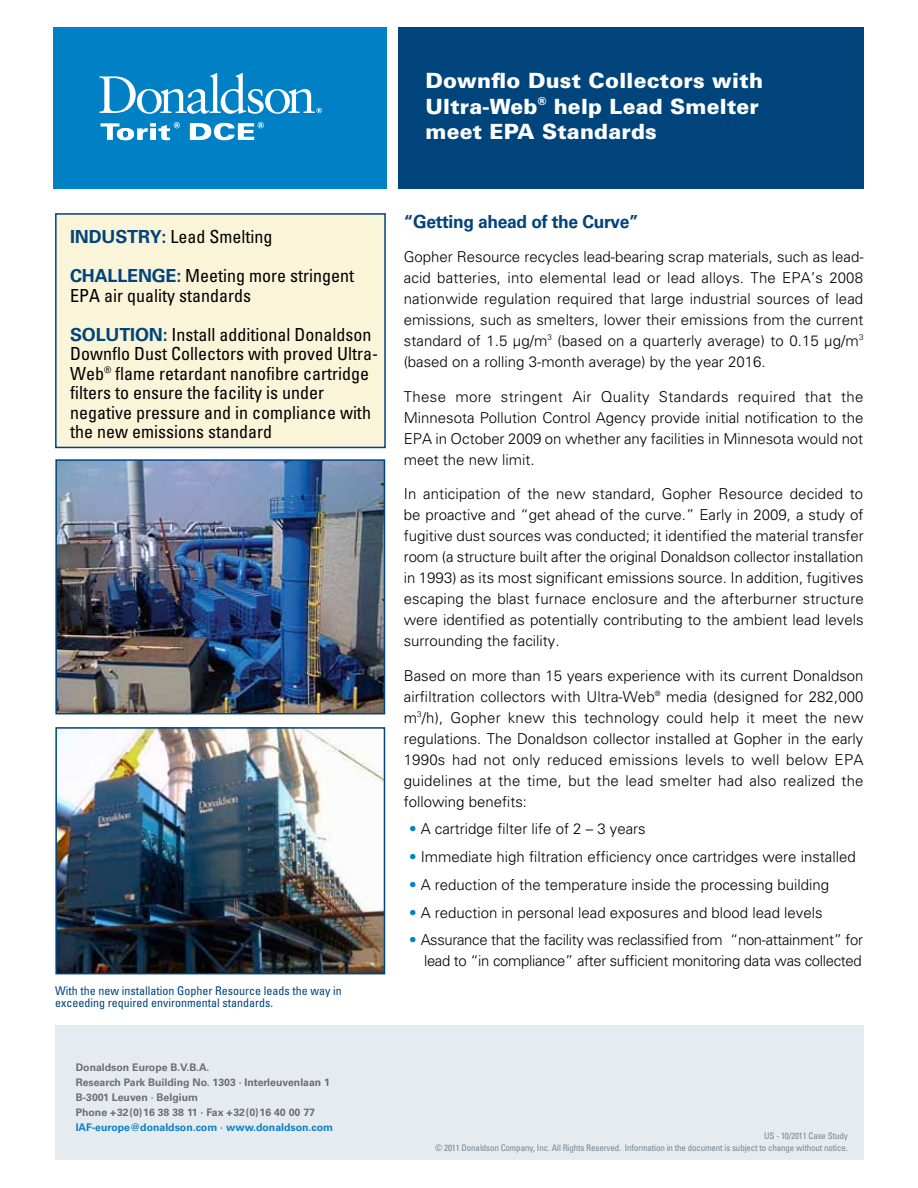
<style>
.page{position:relative;width:918px;height:1188px;background:#fff}
.page>*{position:absolute;margin:0;border:0;box-sizing:border-box;transform-origin:0 0}
.t1{font:900 21px/25.5px "Univers LT Pro 75";letter-spacing:.01em;color:#fff}
.t2{font:condensed 18px/19.5px "Univers LT Pro";color:#000}
.t3{font:700 18px "Univers LT Pro 65";letter-spacing:-.02em;color:#00447c}
.t4{font:300 15px/21px "Univers LT Pro 45";color:#000;text-align:justify}
.t5{font:300 15px/21px "Univers LT Pro 45";letter-spacing:-.02em;color:#000;text-align:right}
.t6{font:condensed 12px/12px "Univers LT Pro";color:#00447c}
.t7{font:700 10.5px/15px "Univers LT Pro 65";color:#6d6e71}
.t8{font:condensed 9px/12px "Univers LT Pro";letter-spacing:-.015em;color:#768894;text-align:right}
.s1{font-family:"Univers LT Pro 65";font-weight:700;font-stretch:normal;color:#00447c}
.s2{color:#0a81c5}
.s3{color:#0081c6}
</style>
<div class="page">
<div style="left:398px;top:27px;width:466px;height:162px;background:#00447c"></div>
<div style="left:54px;top:27px;width:333px;height:162px;background:#0081c6"></div>
<svg style="left:190px;top:122px;width:74px;height:18px"></svg>
<svg style="left:101px;top:122px;width:79px;height:18px"></svg>
<svg style="left:100px;top:73px;width:222px;height:41px"></svg>
<div style="left:56px;top:214px;width:329px;height:233px;background:#faf4d9"></div>
<div style="left:55px;top:213px;width:331px;height:235px;border:2px solid #00447c"></div>
<div style="left:56px;top:1025px;width:808px;height:135px;background:#e6ebef"></div>
<img style="left:58px;top:462px;width:324px;height:249px">
<div style="left:55px;top:459px;width:330px;height:255px;border:2px solid #00447c"></div>
<img style="left:58px;top:730px;width:324px;height:241px">
<div style="left:55px;top:727px;width:330px;height:247px;border:2px solid #00447c"></div>
<h1 class="t1" style="left:426px;top:68px;width:339px">Downflo Dust Collectors with<br>Ultra-Web<sup>®</sup> help Lead Smelter meet EPA Standards</h1>
<p class="t2" style="left:70px;top:217px;width:286px;line-height:39px"><span class="s1">INDUSTRY:</span> Lead Smelting<br><span class="s1">CHALLENGE:</span> Meeting more stringent</p>
<p class="t2" style="left:70px;top:276px;width:303px;line-height:39px">EPA air quality standards<br><span class="s1">SOLUTION:</span> Install additional Donaldson</p>
<p class="t2" style="left:70px;top:344px;width:309px">Downflo Dust Collectors with proved Ultra-Web<sup>®</sup> flame retardant nanofibre cartridge filters to ensure the facility is under negative pressure and in compliance with the new emissions standard</p>
<p class="t6" style="left:55px;top:984px;width:288px">With the new installation Gopher Resource leads the way in exceeding required environmental standards.</p>
<p class="t7" style="left:76px;top:1060px;width:259px">Donaldson Europe B.V.B.A.<br>Research Park Building No. 1303 · Interleuvenlaan 1<br>B-3001 Leuven · Belgium<br>Phone + 32 (0) 16 38 38 11 · Fax + 32 (0) 16 40 00 77<br><span class="s2">IAF-europe@donaldson.com</span> · <span class="s2">www.donaldson.com</span></p>
<p class="t3" style="left:404px;top:211px;width:237px">“Getting ahead of the Curve”</p>
<p class="t4" style="left:404px;top:246px;width:461px">Gopher Resource recycles lead-bearing scrap materials, such as lead&shy;acid batteries, into elemental lead or lead alloys. The EPA’s 2008 nationwide regulation required that large industrial sources of lead emissions, such as smelters, lower their emissions from the current standard of 1.5 μg/m<sup>3</sup> (based on a quarterly average) to 0.15 μg/m<sup>3 </sup>(based on a rolling 3-month average) by the year 2016.</p>
<p class="t4" style="left:404px;top:386px;width:461px">These more stringent Air Quality Standards required that the Minnesota Pollution Control Agency provide initial notification to the EPA in October 2009 on whether any facilities in Minnesota would not meet the new limit.</p>
<p class="t4" style="left:404px;top:483px;width:462px">In anticipation of the new standard, Gopher Resource decided to be proactive and “get ahead of the curve.” Early in 2009, a study of fugitive dust sources was conducted; it identified the material transfer room (a structure built after the original Donaldson collector installation in 1993) as its most significant emissions source. In addition, fugitives escaping the blast furnace enclosure and the afterburner structure were identified as potentially contributing to the ambient lead levels surrounding the facility.</p>
<p class="t4" style="left:404px;top:665px;width:461px">Based on more than 15 years experience with its current Donaldson airfiltration collectors with Ultra-Web<sup>®</sup> media (designed for 282,000 m<sup>3</sup>/h), Gopher knew this technology could help it meet the new regulations. The Donaldson collector installed at Gopher in the early 1990s had not only reduced emissions levels to well below EPA guidelines at the time, but the lead smelter had also realized the following benefits:</p>
<p class="t4" style="left:409px;top:819px;width:238px"><span class="s3">•</span> A cartridge filter life of 2 – 3 years</p>
<p class="t4" style="left:409px;top:846px;width:448px"><span class="s3">•</span> Immediate high filtration efficiency once cartridges were installed</p>
<p class="t4" style="left:409px;top:874px;width:422px"><span class="s3">•</span> A reduction of the temperature inside the processing building</p>
<p class="t4" style="left:409px;top:902px;width:415px"><span class="s3">•</span> A reduction in personal lead exposures and blood lead levels</p>
<p class="t5" style="left:409px;top:930px;width:456px"><span class="s3">•</span> Assurance that the facility was reclassified from “non-attainment” for lead to “in compliance” after sufficient monitoring data was collected</p>
<p class="t8" style="left:435px;top:1130px;width:414px">US - 10/2011 Case Study<br>© 2011 Donaldson Company, Inc. All Rights Reserved. Information in the document is subject to change without notice.</p>
</div>
